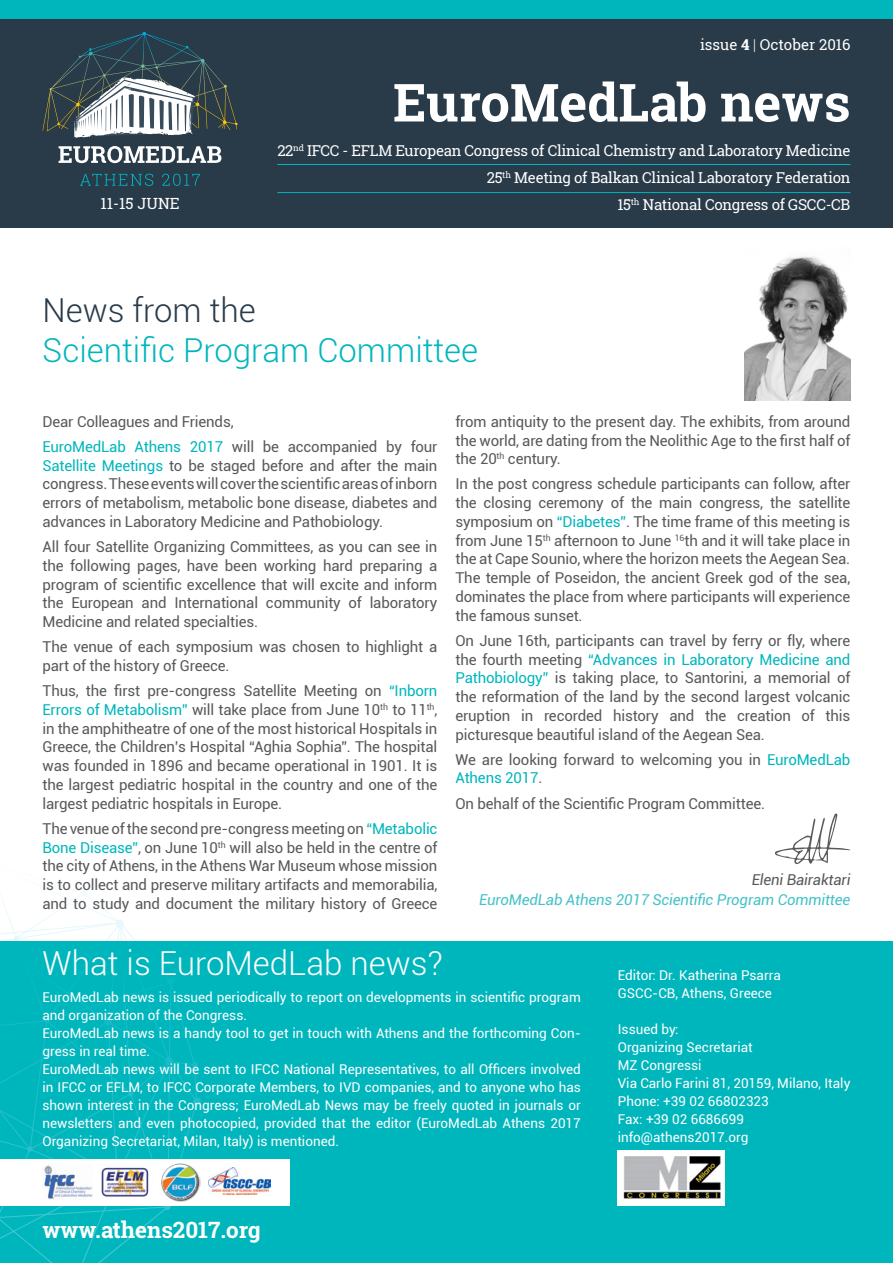
<style>
.page{position:relative;width:893px;height:1263px;background:#fff}
.page>*{position:absolute;margin:0;border:0;box-sizing:border-box;transform-origin:0 0}
.t1{font:700 52.5px "Roboto Slab";color:#fff}
.t2{font:300 33px "Roboto";color:#00b6bd}
.t3{font:300 33px "Roboto";color:#fff}
.t4{font:300 33px "Roboto";color:#293a48}
.t5{font:700 22.5px "Roboto Slab";color:#fff}
.t6{font:15.45px "Roboto Slab";color:#fff}
.t7{font:15px/18.8px "Roboto";letter-spacing:-.01em;color:#58595b;text-align:justify}
.t8{font:15px/27px "Roboto Slab";letter-spacing:-.02em;color:#fff;text-align:right}
.t9{font:italic 15px "Roboto";letter-spacing:-.01em;color:#46c2c8}
.t10{font:15px "Roboto Slab";color:#fff}
.t11{font:italic 15px "Roboto";letter-spacing:-.01em;color:#58595b}
.t12{font:13.5px/18px "Roboto";color:#fff}
.s1{font-weight:700}
.s2{font-weight:300}
.s3{color:#00b6bd}
</style>
<div class="page">
<div style="left:0;top:941px;width:893px;height:322px;background:#00b6bd"></div>
<svg style="left:0;top:890px;width:201px;height:373px"></svg>
<div style="left:0;top:1159px;width:289px;height:46px;background:#fff"></div>
<div style="left:0;top:0;width:893px;height:227px;background:#293a48"></div>
<div style="left:0;top:0;width:893px;height:18px;background:#00b6bd"></div>
<svg style="left:59px;top:146px;width:162px;height:17px"></svg>
<svg style="left:80px;top:174px;width:73px;height:12px"></svg>
<svg style="left:162px;top:174px;width:38px;height:12px"></svg>
<svg style="left:43px;top:32px;width:195px;height:106px"></svg>
<hr style="left:277px;top:164px;width:573px;height:1px;background:#00b6bd">
<hr style="left:277px;top:192px;width:573px;height:1px;background:#00b6bd">
<img style="left:745px;top:256px;width:105px;height:144px">
<img style="left:618px;top:1150px;width:106px;height:55px">
<img style="left:44px;top:1165px;width:48px;height:34px">
<img style="left:101px;top:1167px;width:48px;height:30px">
<img style="left:161px;top:1163px;width:39px;height:39px">
<img style="left:209px;top:1167px;width:62px;height:27px">
<svg style="left:775px;top:813px;width:75px;height:51px"></svg>
<p class="t10" style="left:700px;top:35px;width:152px">issue <span class="s1">4</span> <span class="s2">|</span> October 2016</p>
<p class="t6" style="left:100px;top:193px;width:81px">11-15 JUNE</p>
<h1 class="t1" style="left:393px;top:66px;width:459px">EuroMedLab news</h1>
<p class="t8" style="left:277px;top:137px;width:575px">22<sup>nd</sup> IFCC - EFLM European Congress of Clinical Chemistry and Laboratory Medicine<br>25<sup>th</sup> Meeting of Balkan Clinical Laboratory Federation<br>15<sup>th</sup> National Congress of GSCC-CB</p>
<h2 class="t4" style="left:43px;top:288px;width:215px">News from the</h2>
<h2 class="t2" style="left:43px;top:327px;width:437px">Scientific Program Committee</h2>
<p class="t7" style="left:43px;top:408px;width:396px;line-height:25.2px">Dear Colleagues and Friends,<br><span class="s3">EuroMedLab Athens 2017</span> will be accompanied by four</p>
<p class="t7" style="left:43px;top:455px;width:396px"><span class="s3">Satellite Meetings</span> to be staged before and after the main congress. These events will cover the scientific areas of inborn errors of metabolism, metabolic bone disease, diabetes and advances in Laboratory Medicine and Pathobiology.</p>
<p class="t7" style="left:43px;top:537px;width:396px">All four Satellite Organizing Committees, as you can see in the following pages, have been working hard preparing a program of scientific excellence that will excite and inform the European and International community of laboratory Medicine and related specialties.</p>
<p class="t7" style="left:43px;top:637px;width:396px">The venue of each symposium was chosen to highlight a part of the history of Greece.</p>
<p class="t7" style="left:43px;top:681px;width:396px">Thus, the first pre-congress Satellite Meeting on <span class="s3">“Inborn Errors of Metabolism”</span> will take place from June 10<sup>th</sup> to 11<sup>th</sup>, in the amphitheatre of one of the most historical Hospitals in Greece, the Children’s Hospital “Aghia Sophia”. The hospital was founded in 1896 and became operational in 1901. It is the largest pediatric hospital in the country and one of the largest pediatric hospitals in Europe.</p>
<p class="t7" style="left:43px;top:818px;width:396px">The venue of the second pre-congress meeting on <span class="s3">“Metabolic Bone Disease”</span>, on June 10<sup>th</sup> will also be held in the centre of the city of Athens, in the Athens War Museum whose mission is to collect and preserve military artifacts and memorabilia, and to study and document the military history of Greece</p>
<p class="t7" style="left:455px;top:411px;width:396px">from antiquity to the present day. The exhibits, from around the world, are dating from the Neolithic Age to the first half of the 20<sup>th</sup> century.</p>
<p class="t7" style="left:455px;top:474px;width:396px">In the post congress schedule participants can follow, after the closing ceremony of the main congress, the satellite symposium on <span class="s3">“Diabetes”</span>. The time frame of this meeting is from June 15<sup>th</sup> afternoon to June <sup>16</sup>th and it will take place in the at Cape Sounio, where the horizon meets the Aegean Sea.<br>The temple of Poseidon, the ancient Greek god of the sea, dominates the place from where participants will experience the famous sunset.</p>
<p class="t7" style="left:455px;top:630px;width:396px">On June 16th, participants can travel by ferry or fly, where the fourth meeting <span class="s3">“Advances in Laboratory Medicine and Pathobiology”</span> is taking place, to Santorini, a memorial of the reformation of the land by the second largest volcanic eruption in recorded history and the creation of this picturesque beautiful island of the Aegean Sea.</p>
<p class="t7" style="left:455px;top:749px;width:396px">We are looking forward to welcoming you in <span class="s3">EuroMedLab<br>Athens 2017</span>.</p>
<p class="t7" style="left:455px;top:793px;width:311px">On behalf of the Scientific Program Committee.</p>
<p class="t11" style="left:752px;top:869px;width:100px">Eleni Bairaktari</p>
<p class="t9" style="left:479px;top:889px;width:373px">EuroMedLab Athens 2017 Scientific Program Committee</p>
<h2 class="t3" style="left:43px;top:940px;width:402px">What is EuroMedLab news?</h2>
<p class="t12" style="left:43px;top:987px;width:540px">EuroMedLab news is issued periodically to report on developments in scientific program and organization of the Congress.<br>EuroMedLab news is a handy tool to get in touch with Athens and the forthcoming Con&shy;gress in real time.<br>EuroMedLab news will be sent to IFCC National Representatives, to all Officers involved in IFCC or EFLM, to IFCC Corporate Members, to IVD companies, and to anyone who has shown interest in the Congress; EuroMedLab News may be freely quoted in journals or newsletters and even photocopied, provided that the editor (EuroMedLab Athens 2017<br>Organizing Secretariat, Milan, Italy) is mentioned.</p>
<h3 class="t5" style="left:43px;top:1214px;width:220px">www.athens2017.org</h3>
<p class="t12" style="left:618px;top:965px;width:165px">Editor: Dr. Katherina Psarra<br>GSCC-CB, Athens, Greece</p>
<p class="t12" style="left:618px;top:1019px;width:234px">Issued by:<br>Organizing Secretariat<br>MZ Congressi<br>Via Carlo Farini 81, 20159, Milano, Italy<br>Phone: +39 02 66802323<br>Fax: +39 02 6686699 info@athens2017.org</p>
</div>
